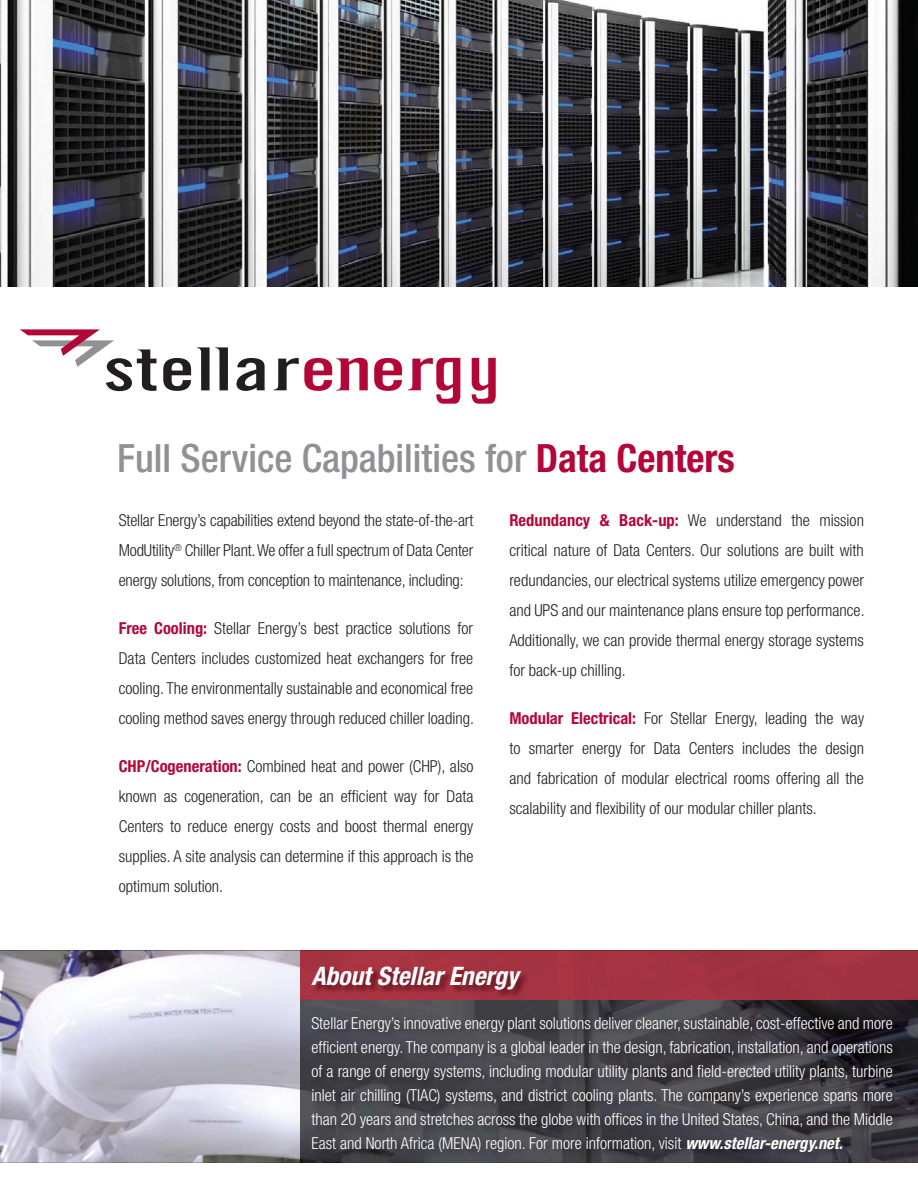
<style>
.page{position:relative;width:918px;height:1188px;background:#fff}
.page>*{position:absolute;margin:0;border:0;box-sizing:border-box;transform-origin:0 0}
.t1{font:500 condensed 39px "Helvetica Neue";color:#919195}
.t2{font:italic 700 condensed 25.5px "Helvetica Neue";color:#fff}
.t3{font:300 condensed 16.5px/30px "Helvetica Neue";color:#231f20;text-align:justify}
.t4{font:300 condensed 16.5px/24px "Helvetica Neue";color:#fff;text-align:justify}
.s1{font-weight:700;color:#b30738}
.s2{font-weight:700;font-style:italic}
</style>
<div class="page">
<img style="left:0;top:950px;width:300px;height:213px">
<img style="left:300px;top:1000px;width:51px;height:163px">
<img style="left:867px;top:1000px;width:51px;height:163px">
<img style="left:351px;top:1160px;width:516px;height:3px">
<svg style="left:163px;top:358px;width:28px;height:33px"></svg>
<svg style="left:197px;top:347px;width:31px;height:43px"></svg>
<svg style="left:237px;top:358px;width:28px;height:33px"></svg>
<svg style="left:20px;top:329px;width:137px;height:62px"></svg>
<svg style="left:374px;top:358px;width:28px;height:33px"></svg>
<svg style="left:408px;top:358px;width:52px;height:46px"></svg>
<svg style="left:471px;top:358px;width:25px;height:46px"></svg>
<svg style="left:274px;top:358px;width:94px;height:33px"></svg>
<img style="left:300px;top:950px;width:618px;height:50px">
<img style="left:312px;top:966px;width:590px;height:194px">
<img style="left:0;top:0;width:918px;height:286px">
<h1 class="t1" style="left:117px;top:434px;width:619px">Full Service Capabilities for <span class="s1">Data Centers</span></h1>
<p class="t3" style="left:119px;top:505px;width:356px">Stellar Energy’s capabilities extend beyond the state-of-the-art ModUtility<sup>®</sup> Chiller Plant. We offer a full spectrum of Data Center energy solutions, from conception to maintenance, including:</p>
<p class="t3" style="left:119px;top:613px;width:357px"><span class="s1">Free Cooling:</span> Stellar Energy’s best practice solutions for Data Centers includes customized heat exchangers for free cooling. The environmentally sustainable and economical free cooling method saves energy through reduced chiller loading.</p>
<p class="t3" style="left:119px;top:751px;width:356px"><span class="s1">CHP/Cogeneration:</span> Combined heat and power (CHP), also known as cogeneration, can be an efficient way for Data Centers to reduce energy costs and boost thermal energy supplies. A site analysis can determine if this approach is the optimum solution.</p>
<p class="t3" style="left:509px;top:505px;width:357px"><span class="s1">Redundancy &amp; Back-up:</span> We understand the mission critical nature of Data Centers. Our solutions are built with redundancies, our electrical systems utilize emergency power and UPS and our maintenance plans ensure top performance.<br>Additionally, we can provide thermal energy storage systems for back-up chilling.</p>
<p class="t3" style="left:509px;top:703px;width:356px"><span class="s1">Modular Electrical:</span> For Stellar Energy, leading the way to smarter energy for Data Centers includes the design and fabrication of modular electrical rooms offering all the scalability and flexibility of our modular chiller plants.</p>
<h2 class="t2" style="left:311px;top:961px;width:208px">About Stellar Energy</h2>
<p class="t4" style="left:311px;top:1011px;width:583px">Stellar Energy’s innovative energy plant solutions deliver cleaner, sustainable, cost-effective and more efficient energy. The company is a global leader in the design, fabrication, installation, and operations of a range of energy systems, including modular utility plants and field-erected utility plants, turbine inlet air chilling (TIAC) systems, and district cooling plants. The company’s experience spans more than 20 years and stretches across the globe with offices in the United States, China, and the Middle East and North Africa (MENA) region. For more information, visit <span class="s2">www.stellar-energy.net.</span></p>
</div>
